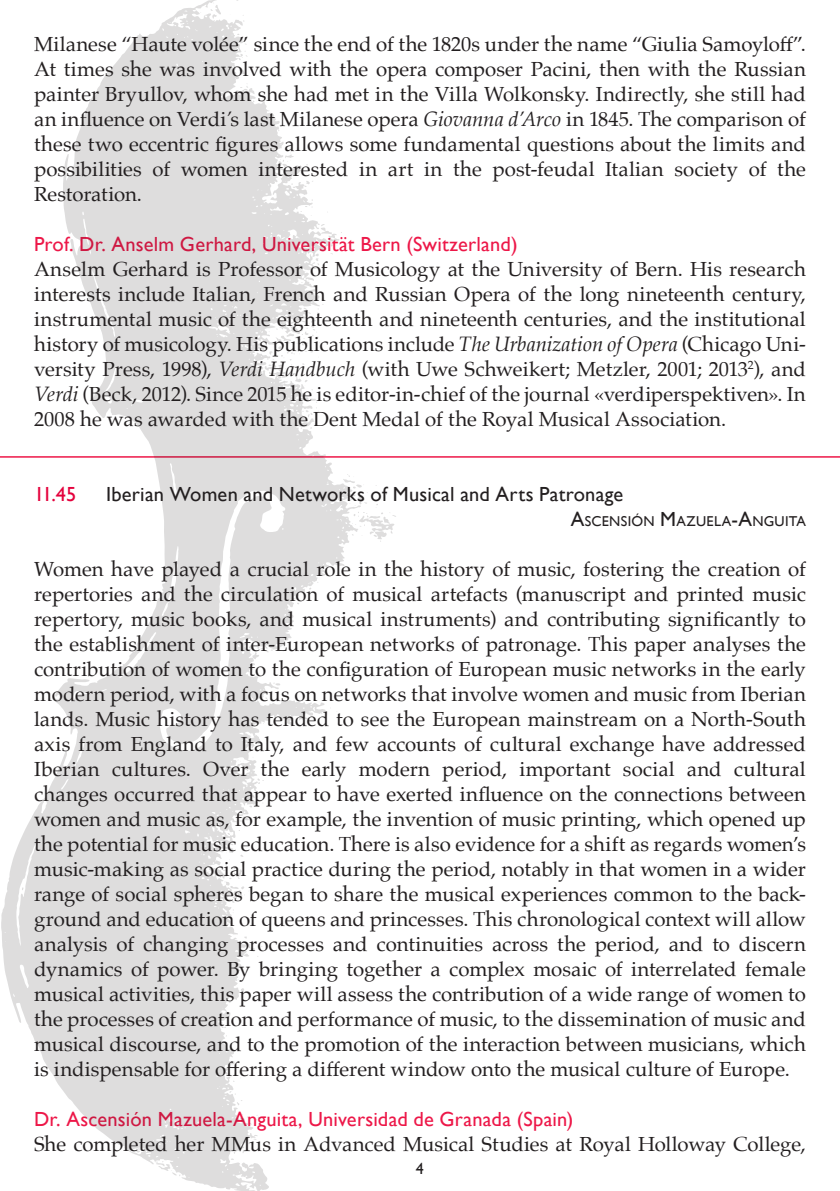
<style>
.page{position:relative;width:840px;height:1191px;background:#fff}
.page>*{position:absolute;margin:0;border:0;box-sizing:border-box;transform-origin:0 0}
.t1{font:20.4px/25px "Palatino";color:#231f20;text-align:justify}
.t2{font:20.4px "Gill Sans";letter-spacing:.01em;color:#ed1748}
.t3{font:20.4px "Gill Sans";letter-spacing:.01em;color:#231f20}
.t4{font:20.4px "Gill Sans";color:#e4003c}
.t5{font:16px "Gill Sans";color:#231f20}
.t6{font:14.2px "Gill Sans";letter-spacing:.02em;color:#231f20}
.s1{font-style:italic}
.s2{font-size:20.4px}
</style>
<div class="page">
<hr style="left:0;top:456px;width:839px;height:2px;background:#ed1748">
<svg style="left:1px;top:0;width:360px;height:1191px"></svg>
<svg style="left:240px;top:988px;width:4px;height:3px"></svg>
<svg style="left:231px;top:1151px;width:4px;height:8px"></svg>
<svg style="left:317px;top:223px;width:15px;height:11px"></svg>
<svg style="left:242px;top:1134px;width:15px;height:19px"></svg>
<svg style="left:312px;top:253px;width:7px;height:12px"></svg>
<svg style="left:291px;top:183px;width:4px;height:5px"></svg>
<svg style="left:273px;top:682px;width:7px;height:4px"></svg>
<svg style="left:237px;top:1100px;width:5px;height:5px"></svg>
<svg style="left:248px;top:944px;width:14px;height:13px"></svg>
<svg style="left:257px;top:778px;width:7px;height:6px"></svg>
<svg style="left:304px;top:181px;width:9px;height:6px"></svg>
<svg style="left:282px;top:646px;width:3px;height:5px"></svg>
<svg style="left:240px;top:83px;width:8px;height:8px"></svg>
<svg style="left:229px;top:1090px;width:6px;height:4px"></svg>
<svg style="left:278px;top:125px;width:3px;height:6px"></svg>
<svg style="left:249px;top:795px;width:14px;height:12px"></svg>
<svg style="left:242px;top:15px;width:2px;height:7px"></svg>
<svg style="left:330px;top:244px;width:7px;height:2px"></svg>
<svg style="left:300px;top:199px;width:13px;height:17px"></svg>
<svg style="left:210px;top:3px;width:11px;height:16px"></svg>
<svg style="left:297px;top:601px;width:4px;height:3px"></svg>
<svg style="left:280px;top:152px;width:14px;height:15px"></svg>
<svg style="left:303px;top:164px;width:4px;height:3px"></svg>
<svg style="left:242px;top:1113px;width:19px;height:11px"></svg>
<svg style="left:248px;top:644px;width:25px;height:15px"></svg>
<svg style="left:237px;top:67px;width:7px;height:7px"></svg>
<svg style="left:238px;top:51px;width:9px;height:9px"></svg>
<svg style="left:330px;top:707px;width:7px;height:5px"></svg>
<svg style="left:220px;top:848px;width:29px;height:55px"></svg>
<svg style="left:238px;top:816px;width:11px;height:15px"></svg>
<svg style="left:155px;top:1161px;width:25px;height:15px"></svg>
<svg style="left:260px;top:293px;width:63px;height:136px"></svg>
<svg style="left:343px;top:474px;width:53px;height:68px"></svg>
<svg style="left:237px;top:759px;width:7px;height:9px"></svg>
<svg style="left:136px;top:1148px;width:5px;height:4px"></svg>
<svg style="left:301px;top:277px;width:13px;height:6px"></svg>
<p class="t1" style="left:34px;top:31px;width:773px">Milanese “Haute volée” since the end of the 1820s under the name “Giulia Samoyloff”.<br>At times she was involved with the opera composer Pacini, then with the Russian painter Bryullov, whom she had met in the Villa Wolkonsky. Indirectly, she still had an influence on Verdi<span class="s1">’</span>s last Milanese opera <span class="s1">Giovanna d’Arco</span> in 1845. The comparison of these two eccentric figures allows some fundamental questions about the limits and possibilities of women interested in art in the post-feudal Italian society of the Restoration.</p>
<p class="t2" style="left:34px;top:232px;width:485px">Prof. Dr. Anselm Gerhard, Universität Bern (Switzerland)</p>
<p class="t1" style="left:34px;top:256px;width:773px">Anselm Gerhard is Professor of Musicology at the University of Bern. His research interests include Italian, French and Russian Opera of the long nineteenth century, instrumental music of the eighteenth and nineteenth centuries, and the institutional history of musicology. His publications include <span class="s1">The Urbanization of Opera</span> (Chicago Uni&shy;versity Press, 1998), <span class="s1">Verdi Handbuch</span> (with Uwe Schweikert; Metzler, 2001; 2013<sup>2</sup>), and <span class="s1">Verdi</span> (Beck, 2012). Since 2015 he is editor-in-chief of the journal «verdiperspektiven». In 2008 he was awarded with the Dent Medal of the Royal Musical Association.</p>
<p class="t4" style="left:34px;top:482px;width:44px">11.45</p>
<p class="t3" style="left:106px;top:482px;width:518px">Iberian Women and Networks of Musical and Arts Patronage</p>
<p class="t6" style="left:570px;top:513px;width:236px"><span class="s2">A</span>SCENSIÓN <span class="s2">M</span>AZUELA<span class="s2">-A</span>NGUITA</p>
<p class="t1" style="left:34px;top:556px;width:773px">Women have played a crucial role in the history of music, fostering the creation of repertories and the circulation of musical artefacts (manuscript and printed music repertory, music books, and musical instruments) and contributing significantly to the establishment of inter-European networks of patronage. This paper analyses the contribution of women to the configuration of European music networks in the early modern period, with a focus on networks that involve women and music from Iberian lands. Music history has tended to see the European mainstream on a North-South axis from England to Italy, and few accounts of cultural exchange have addressed Iberian cultures. Over the early modern period, important social and cultural changes occurred that appear to have exerted influence on the connections between women and music as, for example, the invention of music printing, which opened up the potential for music education. There is also evidence for a shift as regards women’s music-making as social practice during the period, notably in that women in a wider range of social spheres began to share the musical experiences common to the back&shy;ground and education of queens and princesses. This chronological context will allow analysis of changing processes and continuities across the period, and to discern dynamics of power. By bringing together a complex mosaic of interrelated female musical activities, this paper will assess the contribution of a wide range of women to the processes of creation and performance of music, to the dissemination of music and musical discourse, and to the promotion of the interaction between musicians, which is indispensable for offering a different window onto the musical culture of Europe.</p>
<p class="t2" style="left:34px;top:1107px;width:540px">Dr. Ascensión Mazuela-Anguita, Universidad de Granada (Spain)</p>
<p class="t1" style="left:34px;top:1131px;width:772px">She completed her MMus in Advanced Musical Studies at Royal Holloway College,</p>
<p class="t5" style="left:416px;top:1159px;width:9px">4</p>
</div>
